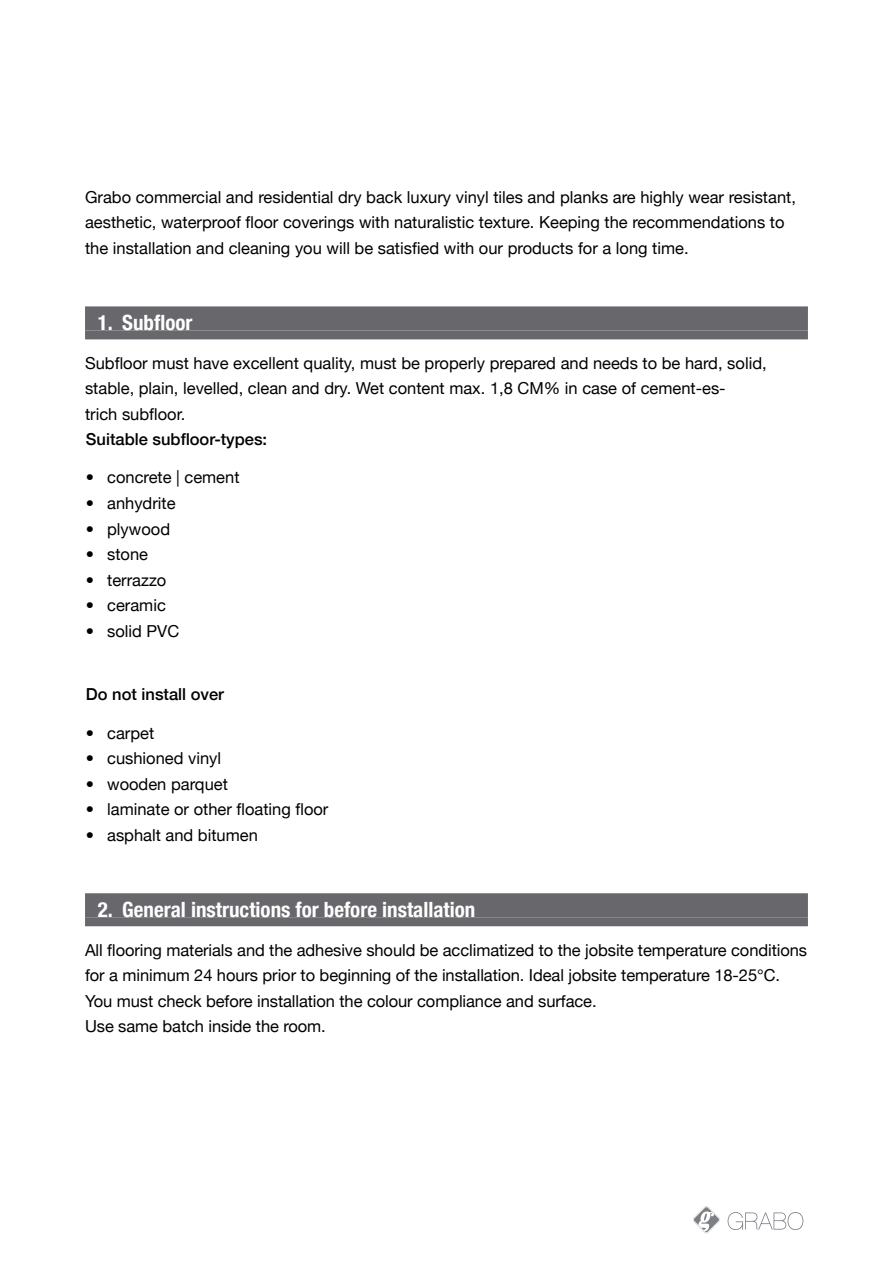
<style>
.page{position:relative;width:893px;height:1263px;background:#fff}
.page>*{position:absolute;margin:0;border:0;box-sizing:border-box;transform-origin:0 0}
.t1{font:700 condensed 21px "Helvetica Neue";color:#fff}
.t2{font:16.5px/25.5px "Helvetica Neue";color:#000}
.t3{font:500 16.5px "Helvetica Neue";color:#000}
.s1{font-family:"Helvetica Neue LT Pro"}
</style>
<div class="page">
<svg style="left:693px;top:1206px;width:27px;height:27px"></svg>
<svg style="left:728px;top:1212px;width:75px;height:18px"></svg>
<div style="left:85px;top:306px;width:723px;height:24px;background:#68676c"></div>
<div style="left:85px;top:330px;width:723px;height:9px;background:#68676c"></div>
<div style="left:85px;top:893px;width:723px;height:24px;background:#68676c"></div>
<div style="left:85px;top:917px;width:723px;height:9px;background:#68676c"></div>
<p class="t2" style="left:85px;top:185px;width:712px">Grabo commercial and residential dry back luxury vinyl tiles and planks are highly wear resistant, aesthetic, waterproof floor coverings with naturalistic texture. Keeping the recommendations to the installation and cleaning you will be satisfied with our products for a long time.</p>
<p class="t1" style="left:98px;top:305px;width:96px">1. Subfloor</p>
<p class="t2" style="left:85px;top:351px;width:683px">Subfloor must have excellent quality, must be properly prepared and needs to be hard, solid, stable, plain, levelled, clean and dry. Wet content max. 1,8 CM% in case of cement-es-<br>trich subfloor.</p>
<p class="t3" style="left:86px;top:426px;width:183px">Suitable subfloor-types:</p>
<p class="t2" style="left:86px;top:466px;width:155px"><span class="s1">•</span> concrete | cement</p>
<p class="t2" style="left:86px;top:491px;width:91px"><span class="s1">•</span> anhydrite</p>
<p class="t2" style="left:86px;top:517px;width:86px"><span class="s1">•</span> plywood</p>
<p class="t2" style="left:86px;top:542px;width:64px"><span class="s1">•</span> stone</p>
<p class="t2" style="left:86px;top:568px;width:82px"><span class="s1">•</span> terrazzo</p>
<p class="t2" style="left:86px;top:593px;width:81px"><span class="s1">•</span> ceramic</p>
<p class="t2" style="left:86px;top:619px;width:95px"><span class="s1">•</span> solid PVC</p>
<p class="t3" style="left:86px;top:681px;width:140px">Do not install over</p>
<p class="t2" style="left:86px;top:721px;width:70px"><span class="s1">•</span> carpet</p>
<p class="t2" style="left:86px;top:746px;width:137px"><span class="s1">•</span> cushioned vinyl</p>
<p class="t2" style="left:86px;top:772px;width:143px"><span class="s1">•</span> wooden parquet</p>
<p class="t2" style="left:86px;top:797px;width:244px"><span class="s1">•</span> laminate or other floating floor</p>
<p class="t2" style="left:86px;top:823px;width:173px"><span class="s1">•</span> asphalt and bitumen</p>
<p class="t1" style="left:98px;top:892px;width:379px">2. General instructions for before installation</p>
<p class="t2" style="left:85px;top:938px;width:724px">All flooring materials and the adhesive should be acclimatized to the jobsite temperature conditions for a minimum 24 hours prior to beginning of the installation. Ideal jobsite temperature 18-25℃.<br>You must check before installation the colour compliance and surface.<br>Use same batch inside the room.</p>
</div>
